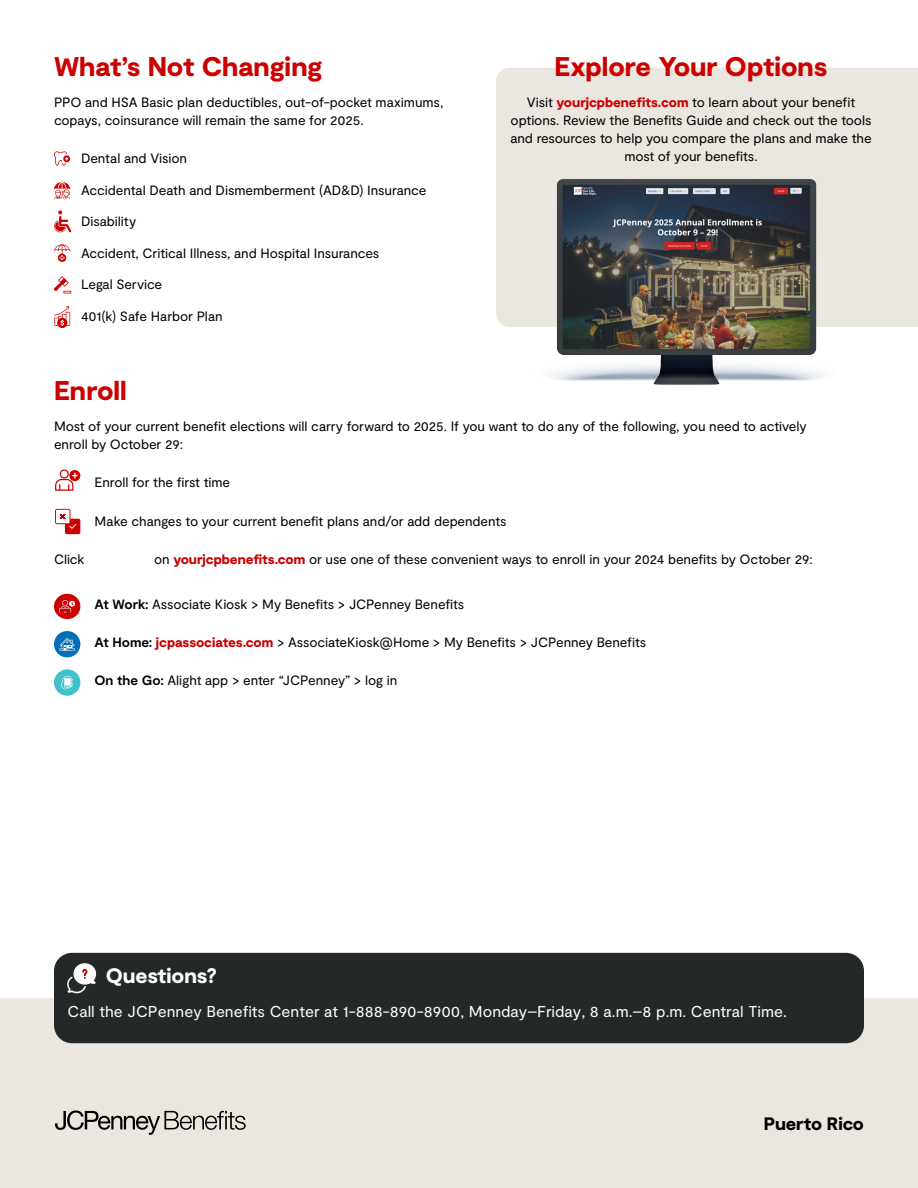
<style>
.page{position:relative;width:918px;height:1188px;background:#fff}
.page>*{position:absolute;margin:0;border:0;box-sizing:border-box;transform-origin:0 0}
.t1{font:900 27px "Moderat";letter-spacing:-.005em;color:#c00}
.t2{font:900 21px "Moderat";letter-spacing:-.005em;color:#fff}
.t3{font:900 18px "Moderat";letter-spacing:-.005em;color:#000}
.t4{font:15.75px "Moderat";color:#fff}
.t5{font:13.5px/18px "Moderat";letter-spacing:-.005em;color:#000}
.s1{font-weight:900;color:#c00}
.s2{font-weight:700}
</style>
<div class="page">
<div style="left:0;top:998px;width:918px;height:190px;background:#eae6e0"></div>
<div style="left:496px;top:68px;width:422px;height:34px;background:#eae6e0"></div>
<svg style="left:54px;top:181px;width:16px;height:18px"></svg>
<svg style="left:54px;top:151px;width:16px;height:15px"></svg>
<svg style="left:54px;top:244px;width:16px;height:18px"></svg>
<svg style="left:54px;top:276px;width:17px;height:18px"></svg>
<svg style="left:54px;top:306px;width:16px;height:22px"></svg>
<svg style="left:54px;top:210px;width:17px;height:22px"></svg>
<img style="left:496px;top:102px;width:422px;height:283px">
<div style="left:54px;top:594px;width:26px;height:25px;background:#c00;border-radius:50%"></div>
<svg style="left:59px;top:600px;width:16px;height:13px"></svg>
<div style="left:54px;top:669px;width:26px;height:27px;background:#40c2cc;border-radius:50%"></div>
<svg style="left:61px;top:676px;width:12px;height:13px"></svg>
<div style="left:54px;top:631px;width:26px;height:26px;background:#0070b9;border-radius:50%"></div>
<svg style="left:60px;top:638px;width:15px;height:13px"></svg>
<div style="left:54px;top:953px;width:810px;height:90px;background:#242829;border-radius:18px"></div>
<svg style="left:67px;top:963px;width:29px;height:30px"></svg>
<svg style="left:55px;top:469px;width:25px;height:22px"></svg>
<svg style="left:55px;top:509px;width:25px;height:25px"></svg>
<svg style="left:55px;top:1111px;width:191px;height:24px"></svg>
<h1 class="t1" style="left:54px;top:50px;width:270px">What’s Not Changing</h1>
<p class="t5" style="left:54px;top:94px;width:391px">PPO and HSA Basic plan deductibles, out-of-pocket maximums, copays, coinsurance will remain the same for 2025.</p>
<p class="t5" style="left:81px;top:150px;width:108px">Dental and Vision</p>
<p class="t5" style="left:81px;top:182px;width:347px">Accidental Death and Dismemberment (AD&amp;D) Insurance</p>
<p class="t5" style="left:81px;top:213px;width:57px">Disability</p>
<p class="t5" style="left:81px;top:245px;width:300px">Accident, Critical Illness, and Hospital Insurances</p>
<p class="t5" style="left:81px;top:276px;width:83px">Legal Service</p>
<p class="t5" style="left:81px;top:307px;width:143px">401(k) Safe Harbor Plan</p>
<h1 class="t1" style="left:555px;top:50px;width:274px">Explore Your Options</h1>
<p class="t5" style="left:510px;top:94px;width:363px;text-align:center">Visit <span class="s1">yourjcpbenefits.com</span> to learn about your benefit options. Review the Benefits Guide and check out the tools and resources to help you compare the plans and make the most of your benefits.</p>
<h1 class="t1" style="left:54px;top:375px;width:74px">Enroll</h1>
<p class="t5" style="left:54px;top:418px;width:754px">Most of your current benefit elections will carry forward to 2025. If you want to do any of the following, you need to actively enroll by October 29:</p>
<p class="t5" style="left:94px;top:474px;width:137px">Enroll for the first time</p>
<p class="t5" style="left:94px;top:512px;width:414px">Make changes to your current benefit plans and/or add dependents</p>
<p class="t5" style="left:54px;top:551px;width:32px">Click</p>
<p class="t5" style="left:154px;top:551px;width:660px">on <span class="s1">yourjcpbenefits.com</span> or use one of these convenient ways to enroll in your 2024 benefits by October 29:</p>
<p class="t5" style="left:94px;top:596px;width:371px"><span class="s2">At Work:</span> Associate Kiosk &gt; My Benefits &gt; JCPenney Benefits</p>
<p class="t5" style="left:94px;top:634px;width:553px"><span class="s2">At Home:</span> <span class="s1">jcpassociates.com</span> &gt; AssociateKiosk@Home &gt; My Benefits &gt; JCPenney Benefits</p>
<p class="t5" style="left:94px;top:672px;width:304px"><span class="s2">On the Go:</span> Alight app &gt; enter “JCPenney” &gt; log in</p>
<h2 class="t2" style="left:106px;top:964px;width:113px">Questions?</h2>
<p class="t4" style="left:68px;top:1002px;width:721px">Call the JCPenney Benefits Center at 1-888-890-8900, Monday–Friday, 8 a.m.–8 p.m. Central Time.</p>
<h3 class="t3" style="left:764px;top:1113px;width:102px">Puerto Rico</h3>
</div>
